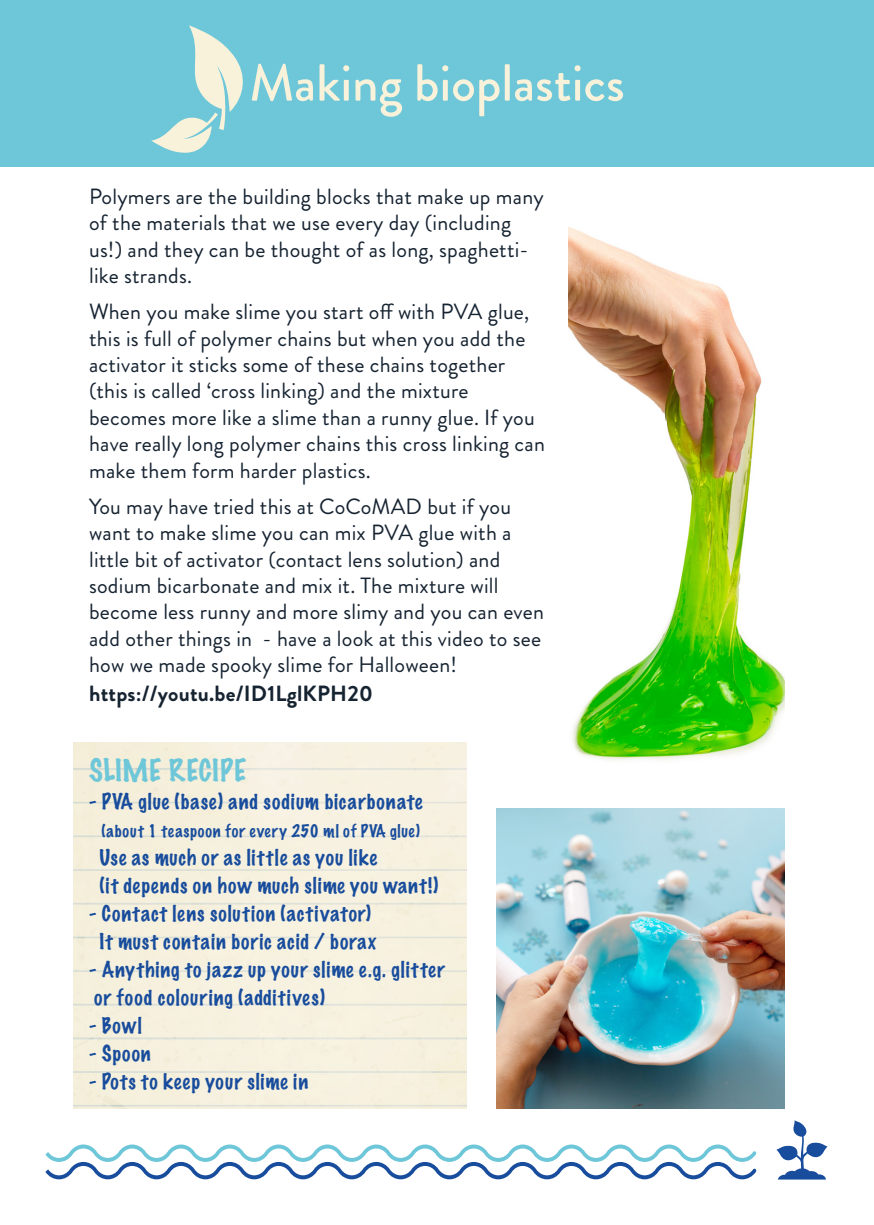
<style>
.page{position:relative;width:874px;height:1225px;background:#fff}
.page>*{position:absolute;margin:0;border:0;box-sizing:border-box;transform-origin:0 0}
.t1{font:500 52px "Brandon Grotesque";color:#f9f2da}
.t2{font:100 28px "Marker Felt";letter-spacing:.03em;color:#6ec7d9}
.t3{font:22px/26.4px "Brandon Grotesque";letter-spacing:.01em;color:#162331}
.t4{font:700 22px "Brandon Grotesque";letter-spacing:.01em;color:#162331}
.t5{font:100 20px "Marker Felt";letter-spacing:.05em;color:#184c9c}
.t6{font:100 16px "Marker Felt";letter-spacing:.055em;color:#184c9c}
</style>
<div class="page">
<div style="left:0;top:0;width:873px;height:166px;background:#6ec7d9"></div>
<svg style="left:151px;top:25px;width:92px;height:128px"></svg>
<img style="left:568px;top:227px;width:216px;height:534px">
<svg style="left:45px;top:1144px;width:711px;height:35px"></svg>
<img style="left:496px;top:808px;width:288px;height:300px">
<svg style="left:776px;top:1120px;width:51px;height:59px"></svg>
<p class="t1" style="left:249px;top:47px;width:377px">Making bioplastics</p>
<p class="t3" style="left:89px;top:183px;width:456px">Polymers are the building blocks that make up many of the materials that we use every day (including us!) and they can be thought of as long, spaghetti&shy;like strands.</p>
<p class="t3" style="left:89px;top:299px;width:457px">When you make slime you start off with PVA glue, this is full of polymer chains but when you add the activator it sticks some of these chains together (this is called ‘cross linking) and the mixture becomes more like a slime than a runny glue. If you have really long polymer chains this cross linking can make them form harder plastics.</p>
<p class="t3" style="left:89px;top:493px;width:456px">You may have tried this at CoCoMAD but if you want to make slime you can mix PVA glue with a little bit of activator (contact lens solution) and sodium bicarbonate and mix it. The mixture will become less runny and more slimy and you can even add other things in - have a look at this video to see how we made spooky slime for Halloween!</p>
<p class="t4" style="left:89px;top:678px;width:285px">https://youtu.be/ID1LglKPH20</p>
<p class="t2" style="left:89px;top:748px;width:158px">SLIME RECIPE</p>
<p class="t5" style="left:89px;top:785px;width:335px">- PVA glue (base) and sodium bicarbonate</p>
<p class="t6" style="left:101px;top:818px;width:320px">(about 1 teaspoon for every 250 ml of PVA glue)</p>
<p class="t5" style="left:99px;top:841px;width:279px">Use as much or as little as you like</p>
<p class="t5" style="left:99px;top:869px;width:340px">(it depends on how much slime you want!)</p>
<p class="t5" style="left:89px;top:897px;width:283px">- Contact lens solution (activator)</p>
<p class="t5" style="left:99px;top:925px;width:278px">It must contain boric acid / borax</p>
<p class="t5" style="left:89px;top:953px;width:357px">- Anything to jazz up your slime e.g. glitter</p>
<p class="t5" style="left:94px;top:981px;width:232px">or food colouring (additives)</p>
<p class="t5" style="left:89px;top:1009px;width:54px">- Bowl</p>
<p class="t5" style="left:89px;top:1037px;width:63px">- Spoon</p>
<p class="t5" style="left:89px;top:1065px;width:220px">- Pots to keep your slime in</p>
</div>
